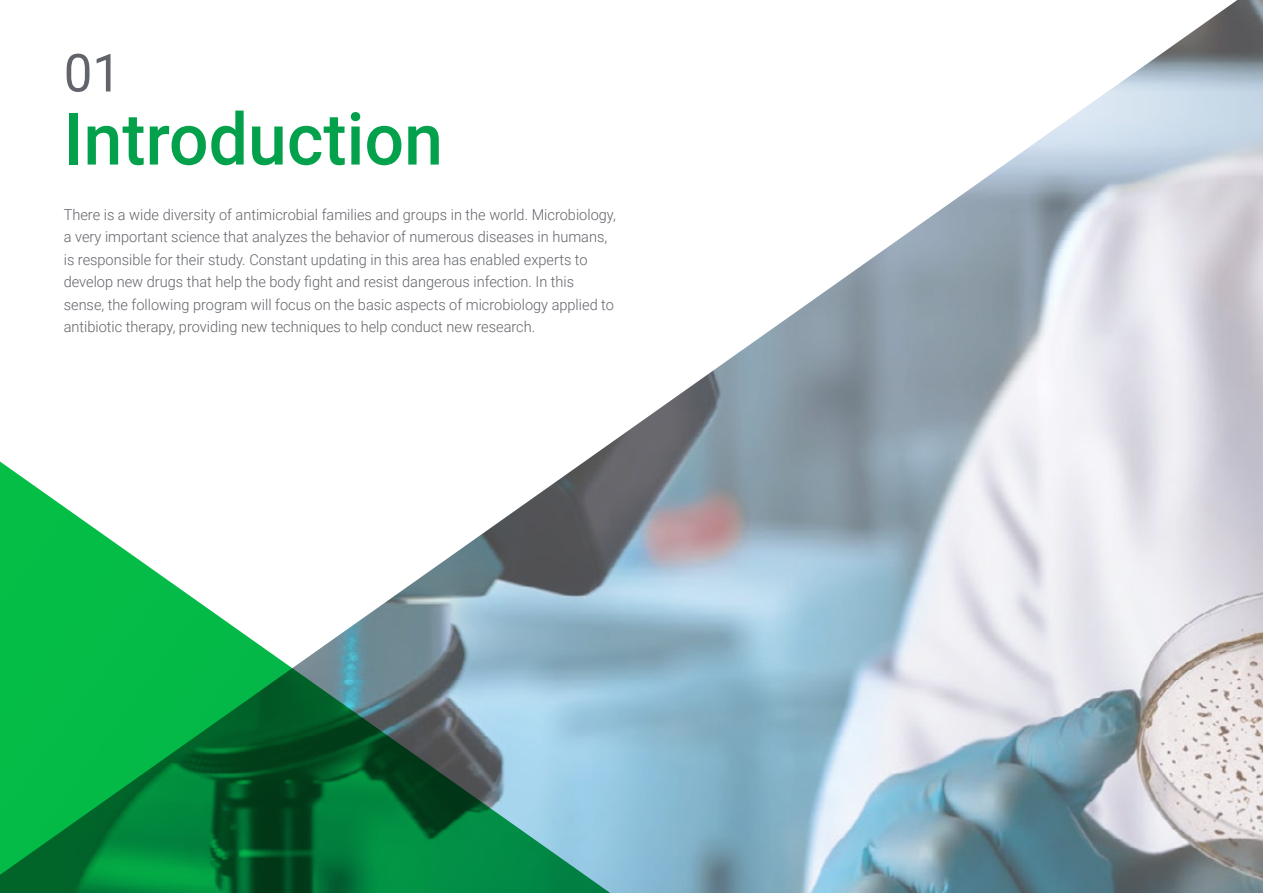
<style>
.page{position:relative;width:1263px;height:893px;background:#fff}
.page>*{position:absolute;margin:0;border:0;box-sizing:border-box;transform-origin:0 0}
.t1{font:500 72px "Roboto";color:#04a14d}
.t2{font:52.5px "Roboto";color:#61646a}
.t3{font:300 15px/22.5px "Roboto";color:#61646a}
</style>
<div class="page">
<img style="left:606px;top:0;width:657px;height:893px">
<svg style="left:0;top:446px;width:640px;height:447px"></svg>
<h2 class="t2" style="left:64px;top:36px;width:59px">01</h2>
<h1 class="t1" style="left:64px;top:89px;width:381px">Introduction</h1>
<p class="t3" style="left:64px;top:202px;width:553px">There is a wide diversity of antimicrobial families and groups in the world. Microbiology, a very important science that analyzes the behavior of numerous diseases in humans, is responsible for their study. Constant updating in this area has enabled experts to develop new drugs that help the body fight and resist dangerous infection. In this sense, the following program will focus on the basic aspects of microbiology applied to antibiotic therapy, providing new techniques to help conduct new research.</p>
</div>
